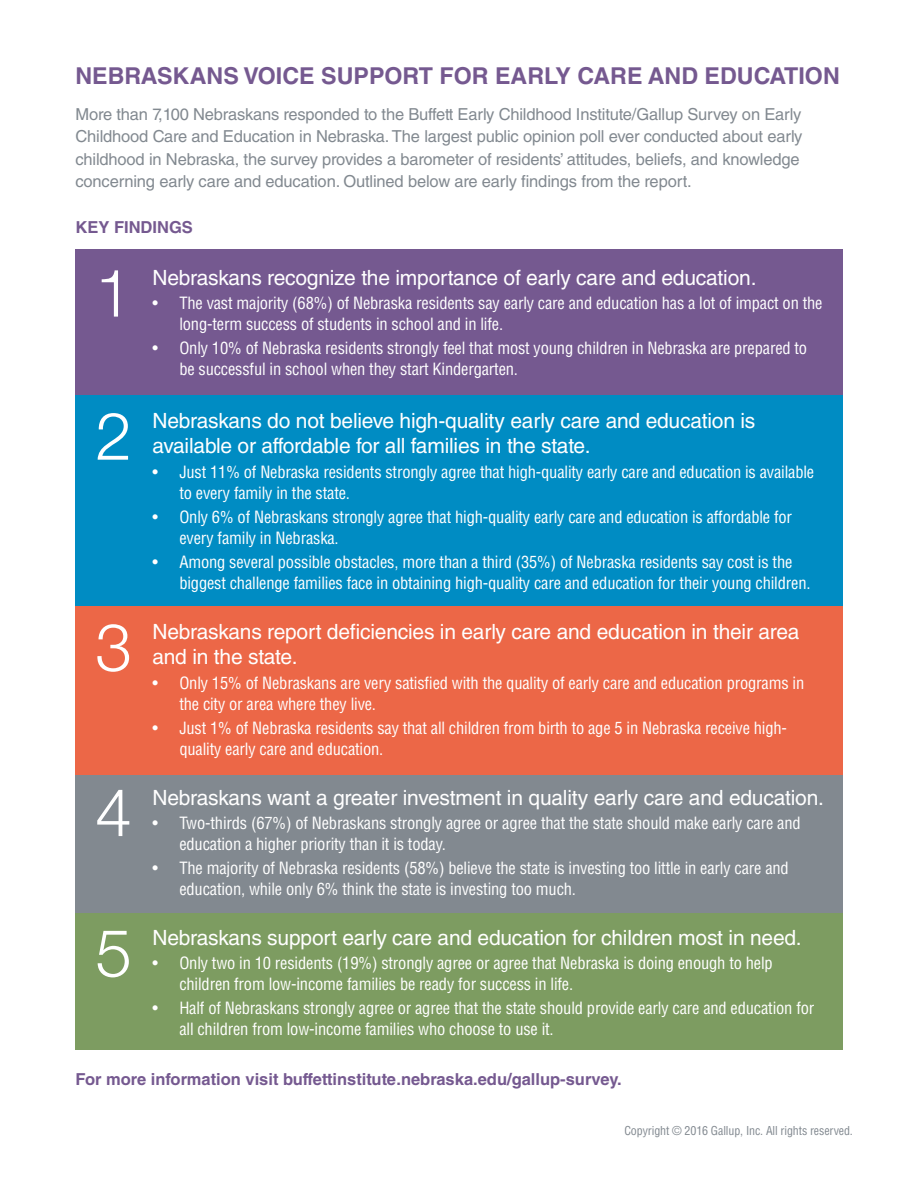
<style>
.page{position:relative;width:918px;height:1188px;background:#fff}
.page>*{position:absolute;margin:0;border:0;box-sizing:border-box;transform-origin:0 0}
.t1{font:300 66px/143.1px "Helvetica Neue LT Std";color:#fff}
.t2{font:700 23.25px "Helvetica LT Std";color:#755990}
.t3{font:21px/25.5px "Helvetica LT Std";letter-spacing:-.01em;color:#fff}
.t4{font:condensed 16.5px/21px "Helvetica LT Std";letter-spacing:-.01em;color:#fff}
.t5{font:16.5px/22.5px "Helvetica LT Std";letter-spacing:-.01em;color:#828990}
.t6{font:700 16.5px "Helvetica LT Std";color:#755990}
.t7{font:condensed 12px "Helvetica LT Std";letter-spacing:-.01em;color:#828990}
</style>
<div class="page">
<div style="left:75px;top:249px;width:768px;height:146px;background:#755990"></div>
<div style="left:75px;top:395px;width:768px;height:212px;background:#008cc3"></div>
<div style="left:75px;top:607px;width:768px;height:168px;background:#ec6747"></div>
<div style="left:75px;top:775px;width:768px;height:138px;background:#828990"></div>
<div style="left:75px;top:913px;width:768px;height:137px;background:#7d9c61"></div>
<h2 class="t2" style="left:75px;top:62px;width:766px">NEBRASKANS VOICE SUPPORT FOR EARLY CARE AND EDUCATION</h2>
<p class="t5" style="left:75px;top:103px;width:728px">More than 7,100 Nebraskans responded to the Buffett Early Childhood Institute/Gallup Survey on Early Childhood Care and Education in Nebraska. The largest public opinion poll ever conducted about early childhood in Nebraska, the survey provides a barometer of residents’ attitudes, beliefs, and knowledge concerning early care and education. Outlined below are early findings from the report.</p>
<p class="t6" style="left:75px;top:217px;width:119px">KEY FINDINGS</p>
<p class="t3" style="left:152px;top:264px;width:606px">Nebraskans recognize the importance of early care and education.</p>
<p class="t4" style="left:179px;top:292px;width:645px;text-indent:-27px">• The vast majority (68%) of Nebraska residents say early care and education has a lot of impact on the long-term success of students in school and in life.</p>
<p class="t4" style="left:179px;top:337px;width:629px;text-indent:-27px">• Only 10% of Nebraska residents strongly feel that most young children in Nebraska are prepared to be successful in school when they start Kindergarten.</p>
<p class="t3" style="left:152px;top:408px;width:605px">Nebraskans do not believe high-quality early care and education is available or affordable for all families in the state.</p>
<p class="t4" style="left:179px;top:461px;width:636px;text-indent:-27px">• Just 11% of Nebraska residents strongly agree that high-quality early care and education is available to every family in the state.</p>
<p class="t4" style="left:179px;top:506px;width:614px;text-indent:-27px">• Only 6% of Nebraskans strongly agree that high-quality early care and education is affordable for every family in Nebraska.</p>
<p class="t4" style="left:179px;top:552px;width:633px;text-indent:-27px">• Among several possible obstacles, more than a third (35%) of Nebraska residents say cost is the biggest challenge families face in obtaining high-quality care and education for their young children.</p>
<p class="t3" style="left:152px;top:619px;width:649px">Nebraskans report deficiencies in early care and education in their area and in the state.</p>
<p class="t4" style="left:179px;top:672px;width:626px;text-indent:-27px">• Only 15% of Nebraskans are very satisfied with the quality of early care and education programs in the city or area where they live.</p>
<p class="t4" style="left:179px;top:717px;width:609px;text-indent:-27px">• Just 1% of Nebraska residents say that all children from birth to age 5 in Nebraska receive high&shy;quality early care and education.</p>
<p class="t3" style="left:152px;top:785px;width:673px">Nebraskans want a greater investment in quality early care and education.</p>
<p class="t4" style="left:179px;top:812px;width:623px;text-indent:-27px">• Two-thirds (67%) of Nebraskans strongly agree or agree that the state should make early care and education a higher priority than it is today.</p>
<p class="t4" style="left:179px;top:858px;width:611px;text-indent:-27px">• The majority of Nebraska residents (58%) believe the state is investing too little in early care and education, while only 6% think the state is investing too much.</p>
<p class="t3" style="left:152px;top:925px;width:651px">Nebraskans support early care and education for children most in need.</p>
<p class="t4" style="left:179px;top:953px;width:595px;text-indent:-27px">• Only two in 10 residents (19%) strongly agree or agree that Nebraska is doing enough to help children from low-income families be ready for success in life.</p>
<p class="t4" style="left:179px;top:998px;width:636px;text-indent:-27px">• Half of Nebraskans strongly agree or agree that the state should provide early care and education for all children from low-income families who choose to use it.</p>
<h1 class="t1" style="left:95px;top:220px;width:38px">1<br>2</h1>
<h1 class="t1" style="left:95px;top:574px;width:38px">3</h1>
<h1 class="t1" style="left:95px;top:741px;width:38px;line-height:140.4px">4<br>5</h1>
<p class="t6" style="left:75px;top:1069px;width:548px">For more information visit buffettinstitute.nebraska.edu/gallup-survey.</p>
<p class="t7" style="left:624px;top:1123px;width:230px">Copyright © 2016 Gallup, Inc. All rights reserved.</p>
</div>
